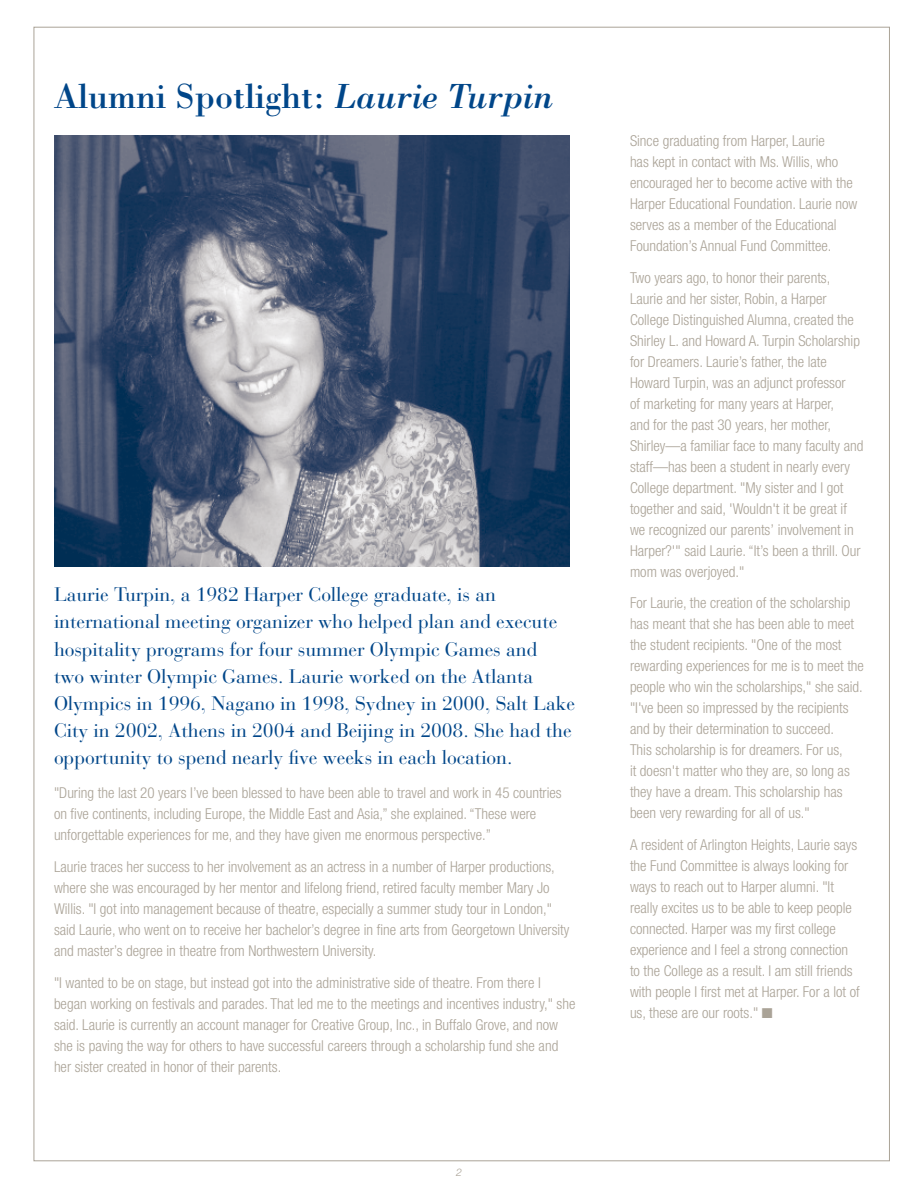
<style>
.page{position:relative;width:918px;height:1188px;background:#fff}
.page>*{position:absolute;margin:0;border:0;box-sizing:border-box;transform-origin:0 0}
.t1{font:36px "Bodoni";color:#004689}
.t2{font:19.5px/27px "Bauer Bodoni";letter-spacing:-.005em;color:#004689}
.t3{font:300 condensed 15px/21px "Helvetica Neue LT Std";color:#aaa397}
.t4{font:italic 300 10.5px "Helvetica Neue LT Std";color:#aaa397}
.s1{font-style:italic}
</style>
<div class="page">
<img style="left:54px;top:135px;width:516px;height:431px">
<h1 class="t1" style="left:54px;top:74px;width:501px">Alumni Spotlight: <span class="s1">Laurie Turpin</span></h1>
<p class="t2" style="left:54px;top:582px;width:523px">Laurie Turpin, a 1982 Harper College graduate, is an international meeting organizer who helped plan and execute hospitality programs for four summer Olympic Games and<br>two winter Olympic Games. Laurie worked on the Atlanta Olympics in 1996, Nagano in 1998, Sydney in 2000, Salt Lake City in 2002, Athens in 2004 and Beijing in 2008. She had the opportunity to spend nearly five weeks in each location.</p>
<p class="t3" style="left:54px;top:782px;width:509px">"During the last 20 years I’ve been blessed to have been able to travel and work in 45 countries on five continents, including Europe, the Middle East and Asia,” she explained. “These were unforgettable experiences for me, and they have given me enormous perspective.”</p>
<p class="t3" style="left:54px;top:856px;width:517px">Laurie traces her success to her involvement as an actress in a number of Harper productions, where she was encouraged by her mentor and lifelong friend, retired faculty member Mary Jo Willis. "I got into management because of theatre, especially a summer study tour in London," said Laurie, who went on to receive her bachelor’s degree in fine arts from Georgetown University and master’s degree in theatre from Northwestern University.</p>
<p class="t3" style="left:54px;top:972px;width:523px">"I wanted to be on stage, but instead got into the administrative side of theatre. From there I began working on festivals and parades. That led me to the meetings and incentives industry," she said. Laurie is currently an account manager for Creative Group, Inc., in Buffalo Grove, and now she is paving the way for others to have successful careers through a scholarship fund she and her sister created in honor of their parents.</p>
<p class="t4" style="left:456px;top:1166px;width:7px">2</p>
<p class="t3" style="left:630px;top:130px;width:229px">Since graduating from Harper, Laurie<br>has kept in contact with Ms. Willis, who encouraged her to become active with the Harper Educational Foundation. Laurie now serves as a member of the Educational Foundation’s Annual Fund Committee.</p>
<p class="t3" style="left:630px;top:267px;width:235px">Two years ago, to honor their parents, Laurie and her sister, Robin, a Harper College Distinguished Alumna, created the Shirley L. and Howard A. Turpin Scholarship for Dreamers. Laurie’s father, the late Howard Turpin, was an adjunct professor<br>of marketing for many years at Harper,<br>and for the past 30 years, her mother, Shirley—a familiar face to many faculty and staff—has been a student in nearly every College department. "My sister and I got together and said, 'Wouldn't it be great if we recognized our parents’ involvement in Harper?'" said Laurie. “It’s been a thrill. Our mom was overjoyed."</p>
<p class="t3" style="left:630px;top:592px;width:236px">For Laurie, the creation of the scholarship has meant that she has been able to meet the student recipients. "One of the most rewarding experiences for me is to meet the people who win the scholarships," she said. "I've been so impressed by the recipients and by their determination to succeed.<br>This scholarship is for dreamers. For us,<br>it doesn't matter who they are, so long as they have a dream. This scholarship has been very rewarding for all of us."</p>
<p class="t3" style="left:630px;top:834px;width:231px">A resident of Arlington Heights, Laurie says the Fund Committee is always looking for ways to reach out to Harper alumni. "It really excites us to be able to keep people connected. Harper was my first college experience and I feel a strong connection to the College as a result. I am still friends with people I first met at Harper. For a lot of us, these are our roots." ■</p>
</div>
